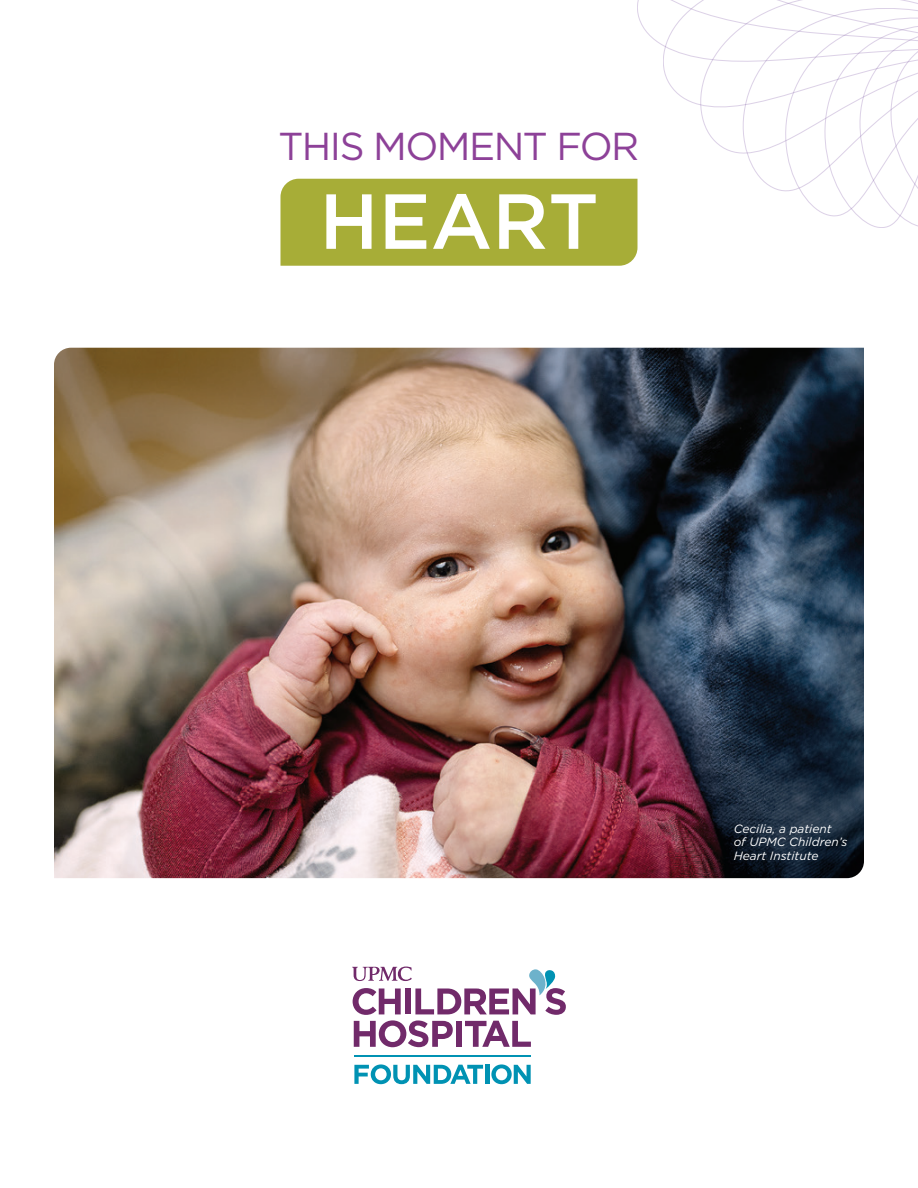
<style>
.page{position:relative;width:918px;height:1188px;background:#fff}
.page>*{position:absolute;margin:0;border:0;box-sizing:border-box;transform-origin:0 0}
.t1{font:500 77.85px "Gotham";color:#fff}
.t2{font:38.85px "Gotham";letter-spacing:-.04em;color:#8d4198}
.t3{font:italic 12px/13.5px "Gotham";color:#fff}
</style>
<div class="page">
<svg style="left:352px;top:967px;width:214px;height:80px"></svg>
<svg style="left:354px;top:1064px;width:129px;height:20px"></svg>
<hr style="left:485px;top:1065px;width:4px;height:19px;background:#0092b3">
<svg style="left:491px;top:1064px;width:40px;height:20px"></svg>
<hr style="left:354px;top:1056px;width:177px;height:1px;background:#0092b3">
<svg style="left:280px;top:0;width:638px;height:266px"></svg>
<img style="left:54px;top:348px;width:810px;height:530px">
<h2 class="t2" style="left:279px;top:122px;width:362px">THIS MOMENT FOR</h2>
<h1 class="t1" style="left:319px;top:170px;width:281px">HEART</h1>
<p class="t3" style="left:734px;top:821px;width:115px">Cecilia, a patient<br>of UPMC Children’s<br>Heart Institute</p>
</div>
